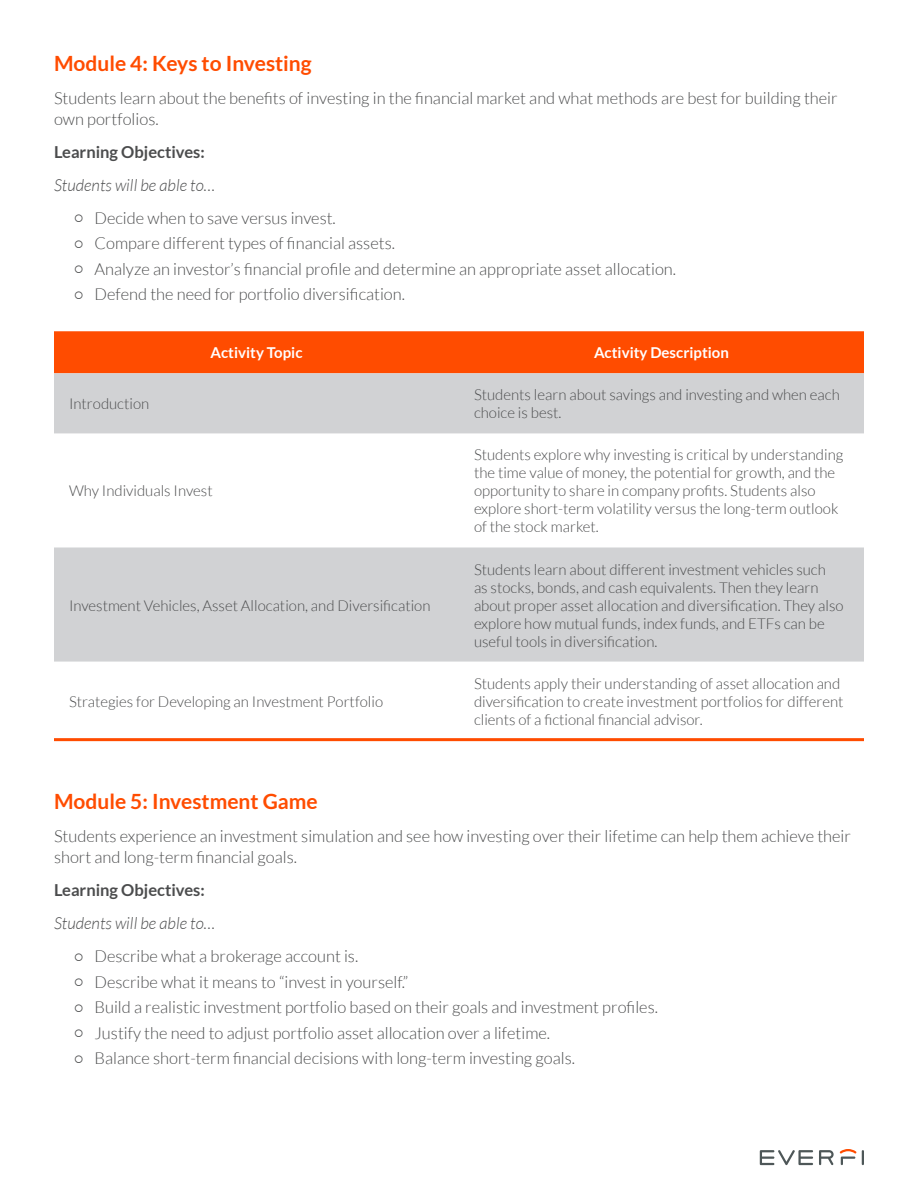
<style>
.page{position:relative;width:918px;height:1188px;background:#fff}
.page>*{position:absolute;margin:0;border:0;box-sizing:border-box;transform-origin:0 0}
.t1{font:700 21px "Lato";color:#ff4c00}
.Body{font:300 16.5px/21px "Lato";color:#4b4c4d}
.Body-2{font:italic 300 16.5px "Lato";color:#4b4c4d}
.Body-3{font:700 16.5px "Lato";color:#4b4c4d}
.Table_Body{font:300 15px/18px "Lato";color:#4b4c4d}
.Table_Header{font:700 15px "Lato";color:#fff}
</style>
<div class="page">
<svg style="left:760px;top:1149px;width:104px;height:16px"></svg>
<div style="left:54px;top:331px;width:810px;height:42px;background:#ff4c00"></div>
<svg style="left:54px;top:373px;width:810px;height:289px;fill:#d1d2d4"></svg>
<hr style="left:54px;top:738px;width:405px;height:3px;background:#ff4c00">
<hr style="left:459px;top:738px;width:405px;height:3px;background:#ff4c00">
<h3 class="t1" style="left:54px;top:51px;width:259px">Module 4: Keys to Investing</h3>
<p class="Body" style="left:54px;top:88px;width:785px">Students learn about the benefits of investing in the financial market and what methods are best for building their own portfolios.</p>
<p class="Body-3" style="left:54px;top:142px;width:152px">Learning Objectives:</p>
<p class="Body-2" style="left:54px;top:176px;width:163px">Students will be able to…</p>
<p class="Body" style="left:94px;top:208px;width:243px">Decide when to save versus invest.</p>
<p class="Body" style="left:94px;top:233px;width:302px">Compare different types of financial assets.</p>
<p class="Body" style="left:94px;top:259px;width:583px">Analyze an investor’s financial profile and determine an appropriate asset allocation.</p>
<p class="Body" style="left:94px;top:284px;width:312px">Defend the need for portfolio diversification.</p>
<p class="Table_Header" style="left:210px;top:344px;width:94px">Activity Topic</p>
<p class="Table_Header" style="left:594px;top:344px;width:136px">Activity Description</p>
<p class="Table_Body" style="left:69px;top:395px;width:82px">Introduction</p>
<p class="Table_Body" style="left:474px;top:386px;width:367px">Students learn about savings and investing and when each choice is best.</p>
<p class="Table_Body" style="left:69px;top:482px;width:145px">Why Individuals Invest</p>
<p class="Table_Body" style="left:69px;top:596px;width:363px">Investment Vehicles, Asset Allocation, and Diversification</p>
<p class="Table_Body" style="left:69px;top:692px;width:316px">Strategies for Developing an Investment Portfolio</p>
<p class="Table_Body" style="left:474px;top:446px;width:371px">Students explore why investing is critical by understanding the time value of money, the potential for growth, and the opportunity to share in company profits. Students also explore short-term volatility versus the long-term outlook of the stock market.</p>
<p class="Table_Body" style="left:474px;top:560px;width:371px">Students learn about different investment vehicles such<br>as stocks, bonds, and cash equivalents. Then they learn about proper asset allocation and diversification. They also explore how mutual funds, index funds, and ETFs can be useful tools in diversification.</p>
<p class="Table_Body" style="left:474px;top:674px;width:371px">Students apply their understanding of asset allocation and diversification to create investment portfolios for different clients of a fictional financial advisor.</p>
<h3 class="t1" style="left:54px;top:789px;width:265px">Module 5: Investment Game</h3>
<p class="Body" style="left:54px;top:826px;width:799px">Students experience an investment simulation and see how investing over their lifetime can help them achieve their short and long-term financial goals.</p>
<p class="Body-3" style="left:54px;top:881px;width:152px">Learning Objectives:</p>
<p class="Body-2" style="left:54px;top:914px;width:163px">Students will be able to…</p>
<p class="Body" style="left:94px;top:946px;width:265px">Describe what a brokerage account is.</p>
<p class="Body" style="left:94px;top:971px;width:315px">Describe what it means to “invest in yourself.”</p>
<p class="Body" style="left:94px;top:997px;width:565px">Build a realistic investment portfolio based on their goals and investment profiles.</p>
<p class="Body" style="left:94px;top:1022px;width:457px">Justify the need to adjust portfolio asset allocation over a lifetime.</p>
<p class="Body" style="left:94px;top:1048px;width:482px">Balance short-term financial decisions with long-term investing goals.</p>
</div>
